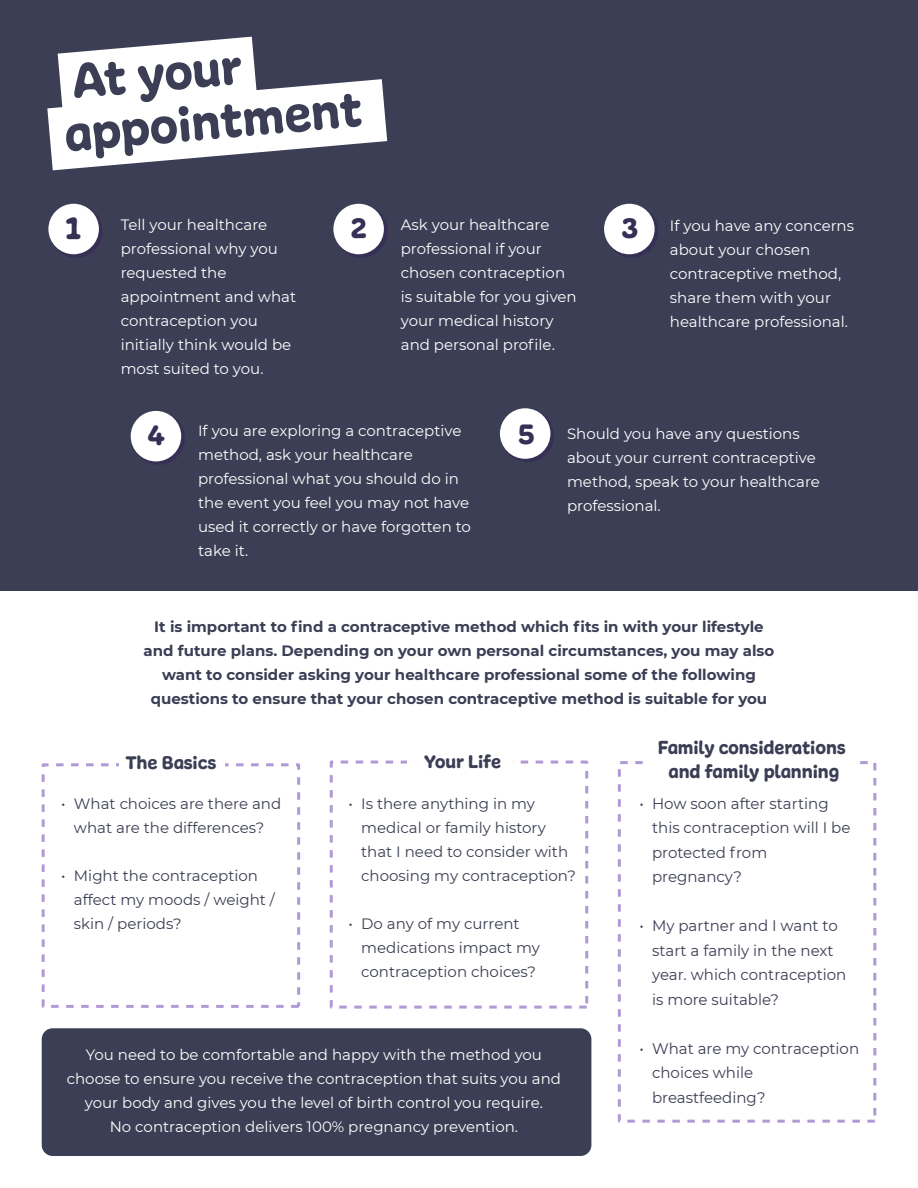
<style>
.page{position:relative;width:918px;height:1188px;background:#fff}
.page>*{position:absolute;margin:0;border:0;box-sizing:border-box;transform-origin:0 0}
.t1{font:52.5px/52.5px "Freude";color:#3b3e54}
.t2{font:33px "Freude";color:#373056}
.t3{font:30px "Freude";color:#373056}
.t4{font:19.95px/24.5px "Freude";color:#3b3e54;text-align:center}
.t5{font:19.5px "Freude";color:#3b3e54}
.t6{font:15.3px/24.5px "Montserrat";color:#3b3e54}
.t7{font:15px/24px "Montserrat";color:#fff}
.t8{font:700 15px/24px "Montserrat";color:#3b3e54;text-align:center}
.t9{font:15px/24px "Montserrat";color:#3b3e54}
.s1{font-family:"Freude";font-size:30px;color:#373056}
</style>
<div class="page">
<div style="left:0;top:0;width:918px;height:590px;background:#3b3e54"></div>
<div style="left:50px;top:205px;width:53px;height:53px;background:#373056;border-radius:50%"></div>
<div style="left:48px;top:204px;width:51px;height:50px;background:#fff;border-radius:50%"></div>
<svg style="left:132px;top:412px;width:53px;height:53px"></svg>
<div style="left:131px;top:411px;width:50px;height:50px;background:#fff;border-radius:50%"></div>
<div style="left:501px;top:409px;width:53px;height:53px;background:#373056;border-radius:50%"></div>
<div style="left:500px;top:408px;width:50px;height:51px;background:#fff;border-radius:50%"></div>
<svg style="left:47px;top:37px;width:340px;height:133px"></svg>
<div style="left:335px;top:205px;width:53px;height:53px;background:#373056;border-radius:50%"></div>
<div style="left:333px;top:204px;width:51px;height:50px;background:#fff;border-radius:50%"></div>
<div style="left:605px;top:205px;width:53px;height:53px;background:#373056;border-radius:50%"></div>
<div style="left:604px;top:204px;width:51px;height:50px;background:#fff;border-radius:50%"></div>
<div style="left:42px;top:1028px;width:549px;height:128px;background:#3b3e54;border-radius:11px"></div>
<div style="left:42px;top:763px;width:258px;height:245px;border:3px dashed #b09ad5"></div>
<div style="left:119px;top:749px;width:105px;height:30px;background:#fff"></div>
<div style="left:618px;top:761px;width:258px;height:362px;border:3px dashed #b09ad5"></div>
<div style="left:649px;top:737px;width:204px;height:46px;background:#fff"></div>
<div style="left:330px;top:761px;width:258px;height:248px;border:3px dashed #b09ad5"></div>
<div style="left:407px;top:746px;width:105px;height:30px;background:#fff"></div>
<h1 class="t1" style="left:57px;top:57px;width:300px;rotate:-5deg">At your appointment</h1>
<h2 class="t2" style="left:66px;top:208px;width:17px">1</h2>
<p class="t7" style="left:121px;top:212px;width:177px">Tell your healthcare professional why you requested the appointment and what contraception you initially think would be most suited to you.</p>
<p class="t7" style="left:401px;top:212px;width:177px;text-indent:-50px"><span class="s1">2</span> Ask your healthcare professional if your chosen contraception is suitable for you given your medical history and personal profile.</p>
<p class="t7" style="left:670px;top:214px;width:186px;text-indent:-48px"><span class="s1">3</span> If you have any concerns about your chosen contraceptive method, share them with your healthcare professional.</p>
<h3 class="t3" style="left:148px;top:416px;width:19px">4</h3>
<h3 class="t3" style="left:518px;top:415px;width:18px">5</h3>
<p class="t7" style="left:198px;top:418px;width:274px">If you are exploring a contraceptive method, ask your healthcare professional what you should do in the event you feel you may not have used it correctly or have forgotten to take it.</p>
<p class="t7" style="left:567px;top:421px;width:254px">Should you have any questions about your current contraceptive method, speak to your healthcare professional.</p>
<p class="t8" style="left:144px;top:614px;width:632px">It is important to find a contraceptive method which fits in with your lifestyle and future plans. Depending on your own personal circumstances, you may also want to consider asking your healthcare professional some of the following questions to ensure that your chosen contraceptive method is suitable for you</p>
<h3 class="t5" style="left:125px;top:750px;width:93px">The Basics</h3>
<p class="t9" style="left:61px;top:791px;width:222px;text-align:center">• What choices are there and what are the differences?</p>
<p class="t9" style="left:74px;top:863px;width:203px;text-indent:-13px">• Might the contraception affect my moods / weight / skin / periods?</p>
<h3 class="t5" style="left:424px;top:750px;width:79px">Your Life</h3>
<p class="t9" style="left:361px;top:791px;width:216px;text-indent:-13px">• Is there anything in my medical or family history that I need to consider with choosing my contraception?</p>
<p class="t9" style="left:361px;top:911px;width:180px;text-indent:-13px">• Do any of my current medications impact my contraception choices?</p>
<p class="t7" style="left:67px;top:1042px;width:496px;text-align:center">You need to be comfortable and happy with the method you choose to ensure you receive the contraception that suits you and your body and gives you the level of birth control you require.<br>No contraception delivers 100% pregnancy prevention.</p>
<h3 class="t4" style="left:658px;top:735px;width:190px">Family considerations and family planning</h3>
<p class="t6" style="left:652px;top:791px;width:200px;text-indent:-13px">• How soon after starting this contraception will I be protected from pregnancy?</p>
<p class="t6" style="left:652px;top:913px;width:196px;text-indent:-13px">• My partner and I want to start a family in the next year. which contraception is more suitable?</p>
<p class="t6" style="left:652px;top:1036px;width:209px;text-indent:-13px">• What are my contraception choices while breastfeeding?</p>
</div>
